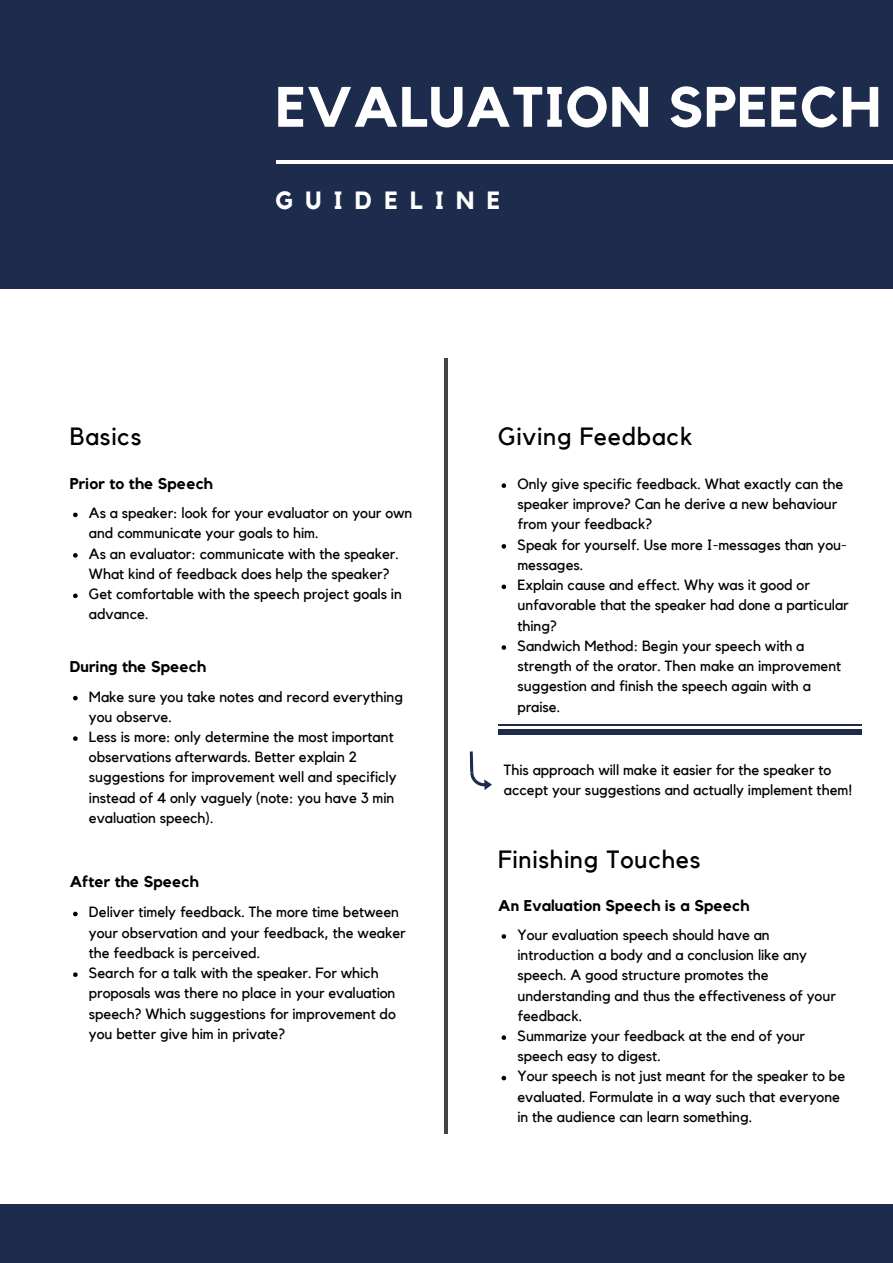
<style>
.page{position:relative;width:893px;height:1263px;background:#fff}
.page>*{position:absolute;margin:0;border:0;box-sizing:border-box;transform-origin:0 0}
.t1{font:700 56.25px "Kollektif";letter-spacing:.02em;color:#fff}
.t2{font:24.9px "Kollektif";letter-spacing:.03em;color:#000}
.t3{font:700 24.9px "Kollektif";letter-spacing:.5em;color:#fff}
.t4{font:700 15.6px "Kollektif";letter-spacing:.01em;color:#000}
.t5{font:14.7px/20.2px "Kollektif";color:#000}
</style>
<div class="page">
<svg style="left:73px;top:513px;width:5px;height:4px"></svg>
<svg style="left:73px;top:553px;width:5px;height:5px"></svg>
<svg style="left:73px;top:594px;width:5px;height:4px"></svg>
<svg style="left:501px;top:934px;width:5px;height:5px"></svg>
<svg style="left:501px;top:1035px;width:5px;height:5px"></svg>
<svg style="left:501px;top:1076px;width:5px;height:4px"></svg>
<svg style="left:73px;top:696px;width:5px;height:4px"></svg>
<svg style="left:73px;top:736px;width:5px;height:5px"></svg>
<svg style="left:73px;top:912px;width:5px;height:4px"></svg>
<svg style="left:73px;top:972px;width:5px;height:5px"></svg>
<svg style="left:501px;top:483px;width:5px;height:5px"></svg>
<svg style="left:501px;top:544px;width:5px;height:5px"></svg>
<svg style="left:501px;top:585px;width:5px;height:4px"></svg>
<svg style="left:501px;top:645px;width:5px;height:5px"></svg>
<hr style="left:444px;top:358px;width:3px;height:776px;background:#444440">
<div style="left:0;top:0;width:892px;height:289px;background:#1d2c4c"></div>
<hr style="left:276px;top:161px;width:616px;height:3px;background:#fff">
<div style="left:0;top:1204px;width:892px;height:58px;background:#1d2c4c"></div>
<hr style="left:498px;top:724px;width:364px;height:2px;background:#1d2c4c">
<div style="left:498px;top:729px;width:364px;height:5px;background:#1d2c4c"></div>
<svg style="left:469px;top:751px;width:23px;height:39px"></svg>
<h1 class="t1" style="left:275px;top:74px;width:606px">EVALUATION SPEECH</h1>
<h2 class="t3" style="left:275px;top:186px;width:226px">GUIDELINE</h2>
<h2 class="t2" style="left:70px;top:422px;width:73px">Basics</h2>
<p class="t4" style="left:70px;top:475px;width:144px">Prior to the Speech</p>
<p class="t5" style="left:89px;top:503px;width:325px">As a speaker: look for your evaluator on your own and communicate your goals to him.<br>As an evaluator: communicate with the speaker.<br>What kind of feedback does help the speaker?<br>Get comfortable with the speech project goals in advance.</p>
<p class="t4" style="left:70px;top:658px;width:138px">During the Speech</p>
<p class="t5" style="left:89px;top:686px;width:316px">Make sure you take notes and record everything you observe.<br>Less is more: only determine the most important observations afterwards. Better explain 2 suggestions for improvement well and specificly instead of 4 only vaguely (note: you have 3 min evaluation speech).</p>
<p class="t4" style="left:70px;top:872px;width:130px">After the Speech</p>
<p class="t5" style="left:89px;top:902px;width:318px">Deliver timely feedback. The more time between your observation and your feedback, the weaker the feedback is perceived.<br>Search for a talk with the speaker. For which proposals was there no place in your evaluation speech? Which suggestions for improvement do you better give him in private?</p>
<h2 class="t2" style="left:498px;top:422px;width:196px">Giving Feedback</h2>
<p class="t5" style="left:517px;top:474px;width:333px">Only give specific feedback. What exactly can the speaker improve? Can he derive a new behaviour from your feedback?<br>Speak for yourself. Use more I-messages than you&shy;messages.<br>Explain cause and effect. Why was it good or unfavorable that the speaker had done a particular thing?<br>Sandwich Method: Begin your speech with a strength of the orator. Then make an improvement suggestion and finish the speech again with a praise.</p>
<p class="t5" style="left:504px;top:759px;width:350px">This approach will make it easier for the speaker to accept your suggestions and actually implement them!</p>
<h2 class="t2" style="left:498px;top:845px;width:204px">Finishing Touches</h2>
<p class="t4" style="left:498px;top:896px;width:252px">An Evaluation Speech is a Speech</p>
<p class="t5" style="left:517px;top:924px;width:329px">Your evaluation speech should have an introduction a body and a conclusion like any speech. A good structure promotes the understanding and thus the effectiveness of your feedback.<br>Summarize your feedback at the end of your speech easy to digest.<br>Your speech is not just meant for the speaker to be evaluated. Formulate in a way such that everyone in the audience can learn something.</p>
</div>
